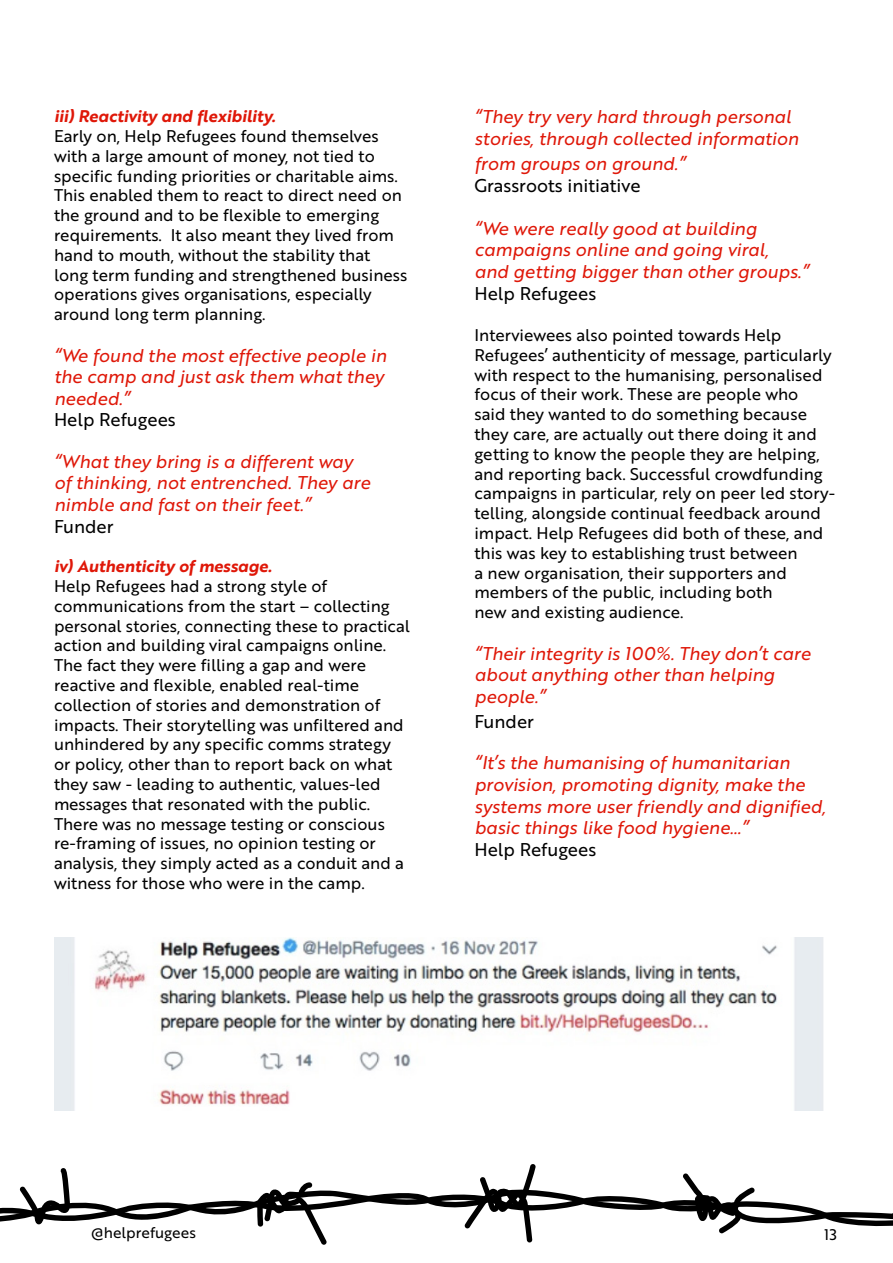
<style>
.page{position:relative;width:893px;height:1263px;background:#fff}
.page>*{position:absolute;margin:0;border:0;box-sizing:border-box;transform-origin:0 0}
.t1{font:18px/21.6px "Brother 1816 Regular Italic";color:#df1708}
.t2{font:18px "Brother 1816 Regular";color:#000}
.t3{font:16.5px/19.8px "Brother 1816 Regular";color:#000}
.t4{font:16.5px "Brother 1816 Bold Italic";color:#df1708}
.t5{font:15px "Brother 1816 Regular";color:#000}
</style>
<div class="page">
<svg style="left:0;top:1189px;width:891px;height:54px"></svg>
<svg style="left:20px;top:1168px;width:50px;height:56px"></svg>
<svg style="left:464px;top:1164px;width:72px;height:78px"></svg>
<svg style="left:683px;top:1173px;width:72px;height:60px"></svg>
<svg style="left:256px;top:1182px;width:71px;height:63px"></svg>
<svg style="left:891px;top:1213px;width:2px;height:13px"></svg>
<img style="left:54px;top:937px;width:769px;height:174px">
<p class="t4" style="left:54px;top:104px;width:223px">iii) Reactivity and flexibility.</p>
<p class="t3" style="left:54px;top:125px;width:355px">Early on, Help Refugees found themselves with a large amount of money, not tied to specific funding priorities or charitable aims.<br>This enabled them to react to direct need on the ground and to be flexible to emerging requirements. It also meant they lived from hand to mouth, without the stability that long term funding and strengthened business operations gives organisations, especially around long term planning.</p>
<p class="t1" style="left:54px;top:344px;width:334px">“We found the most effective people in the camp and just ask them what they needed.”</p>
<p class="t2" style="left:54px;top:406px;width:123px">Help Refugees</p>
<p class="t1" style="left:54px;top:450px;width:318px">“What they bring is a different way of thinking, not entrenched. They are nimble and fast on their feet.”</p>
<p class="t2" style="left:54px;top:513px;width:61px">Funder</p>
<p class="t4" style="left:54px;top:554px;width:219px">iv) Authenticity of message.</p>
<p class="t3" style="left:54px;top:575px;width:357px">Help Refugees had a strong style of communications from the start – collecting personal stories, connecting these to practical action and building viral campaigns online.<br>The fact they were filling a gap and were reactive and flexible, enabled real-time collection of stories and demonstration of impacts. Their storytelling was unfiltered and unhindered by any specific comms strategy or policy, other than to report back on what they saw - leading to authentic, values-led messages that resonated with the public.<br>There was no message testing or conscious re-framing of issues, no opinion testing or analysis, they simply acted as a conduit and a witness for those who were in the camp.</p>
<p class="t1" style="left:474px;top:105px;width:326px">“They try very hard through personal stories, through collected information</p>
<p class="t1" style="left:474px;top:152px;width:212px">from groups on ground.”</p>
<p class="t2" style="left:474px;top:172px;width:168px">Grassroots initiative</p>
<p class="t1" style="left:474px;top:217px;width:336px">“We were really good at building campaigns online and going viral,<br>and getting bigger than other groups.”</p>
<p class="t2" style="left:474px;top:280px;width:123px">Help Refugees</p>
<p class="t3" style="left:474px;top:324px;width:362px">Interviewees also pointed towards Help Refugees’ authenticity of message, particularly with respect to the humanising, personalised focus of their work. These are people who<br>said they wanted to do something because they care, are actually out there doing it and getting to know the people they are helping, and reporting back. Successful crowdfunding campaigns in particular, rely on peer led story&shy;telling, alongside continual feedback around impact. Help Refugees did both of these, and this was key to establishing trust between<br>a new organisation, their supporters and members of the public, including both<br>new and existing audience.</p>
<p class="t1" style="left:474px;top:642px;width:338px">“Their integrity is 100%. They don’t care about anything other than helping people.”</p>
<p class="t2" style="left:474px;top:708px;width:61px">Funder</p>
<p class="t1" style="left:474px;top:751px;width:353px">“It’s the humanising of humanitarian provision, promoting dignity, make the systems more user friendly and dignified, basic things like food hygiene…”</p>
<p class="t2" style="left:474px;top:836px;width:123px">Help Refugees</p>
<p class="t5" style="left:91px;top:1221px;width:107px">@helprefugees</p>
<p class="t5" style="left:824px;top:1224px;width:14px">13</p>
</div>
